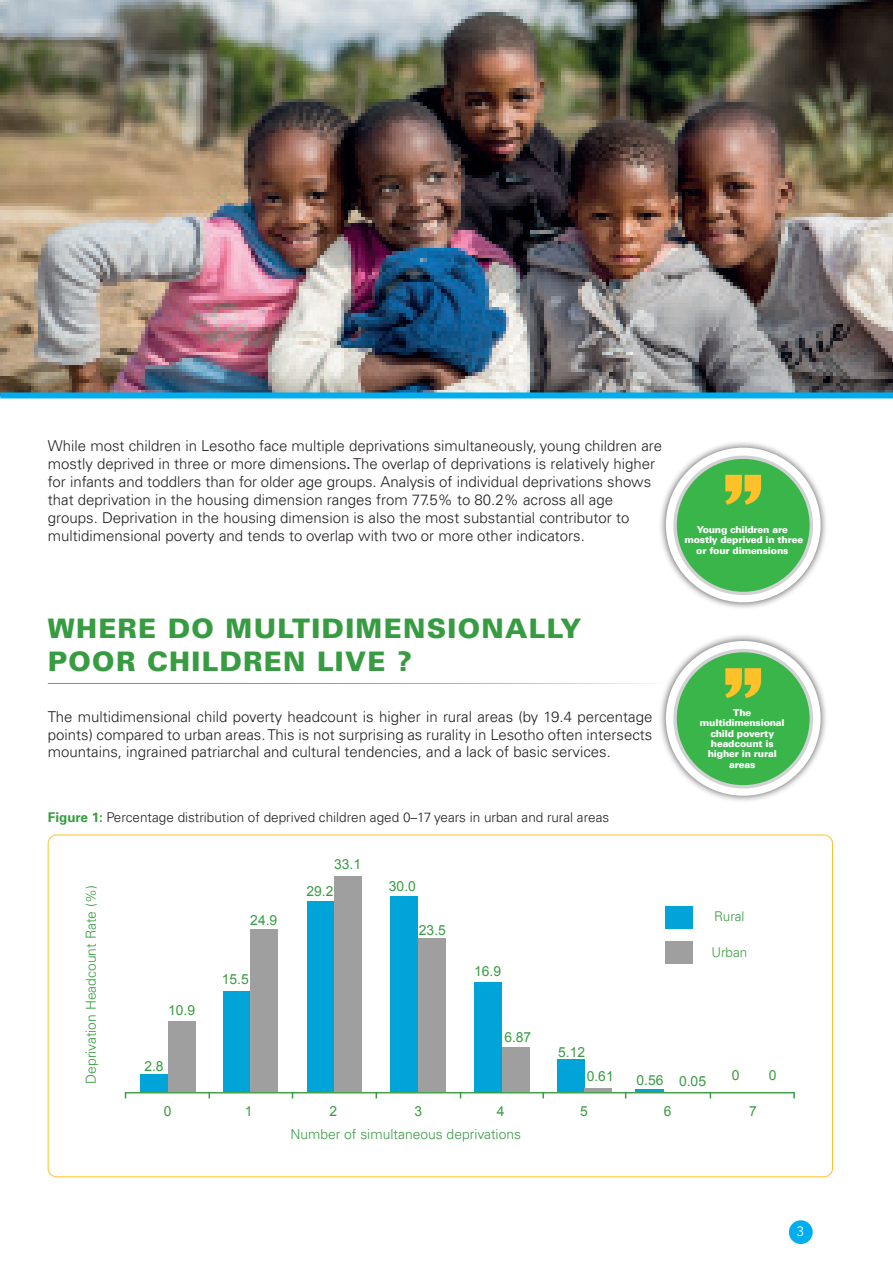
<style>
.page{position:relative;width:893px;height:1263px;background:#fff}
.page>*{position:absolute;margin:0;border:0;box-sizing:border-box;transform-origin:0 0}
._04_Heading_no_TOC{font:900 27px "Univers LT Pro 75";letter-spacing:.045em;color:#379c41}
._04_Heading_no_TOC-2{font:300 15px/18px "Univers LT Pro 45";color:#231f20}
.t1{font:13.8px "Arial";color:#379c41}
.t2{font:300 13.8px "Univers LT Pro 45";color:#379c41}
.t3{font:300 13.5px "Univers LT Pro 45";color:#231f20}
.t4{font:13.5px "Avenir Next";color:#fff}
.t5{font:300 13.35px "Univers LT Pro 45";color:#379c41}
.t6{font:900 9.45px/10.4px "Univers LT Pro 75";letter-spacing:-.02em;color:#fff;text-align:center}
.s1{font-family:"Univers LT Pro 55 Roman";font-weight:400}
.s2{font-family:"Univers LT Pro 65";font-weight:700;color:#379c41}
</style>
<div class="page">
<div style="left:789px;top:1220px;width:24px;height:24px;background:#00aeef;border-radius:50%"></div>
<hr style="left:48px;top:683px;width:622px;height:1px;background:#f36a21">
<div style="left:658px;top:633px;width:170px;height:170px;background:#231f20;opacity:.75"></div>
<svg style="left:666px;top:641px;width:155px;height:155px"></svg>
<div style="left:675px;top:651px;width:136px;height:136px;background:#3ab54a;border-radius:50%"></div>
<div style="left:673px;top:649px;width:140px;height:139px;border:3px solid #d1d2d4;border-radius:50%"></div>
<svg style="left:725px;top:668px;width:36px;height:30px"></svg>
<img style="left:1px;top:0;width:892px;height:392px">
<img style="left:0;top:0;width:1px;height:392px">
<div style="left:0;top:392px;width:893px;height:6px;background:#00aeef"></div>
<div style="left:168px;top:1021px;width:27px;height:71px;background:#9e9f9e"></div>
<div style="left:223px;top:991px;width:28px;height:101px;background:#00a4d8"></div>
<div style="left:307px;top:901px;width:27px;height:191px;background:#00a4d8"></div>
<div style="left:391px;top:896px;width:27px;height:196px;background:#00a4d8"></div>
<div style="left:418px;top:938px;width:27px;height:154px;background:#9e9f9e"></div>
<div style="left:474px;top:982px;width:28px;height:110px;background:#00a4d8"></div>
<div style="left:502px;top:1048px;width:27px;height:44px;background:#9e9f9e"></div>
<div style="left:557px;top:1060px;width:27px;height:32px;background:#00a4d8"></div>
<hr style="left:584px;top:1088px;width:28px;height:4px;background:#9e9f9e">
<hr style="left:636px;top:1089px;width:28px;height:3px;background:#00a4d8">
<div style="left:251px;top:929px;width:27px;height:163px;background:#9e9f9e"></div>
<div style="left:334px;top:876px;width:28px;height:216px;background:#9e9f9e"></div>
<div style="left:141px;top:1075px;width:27px;height:17px;background:#00a4d8"></div>
<hr style="left:126px;top:1092px;width:668px;height:1px;background:#379c41">
<div style="left:666px;top:941px;width:27px;height:23px;background:#9e9f9e"></div>
<div style="left:666px;top:906px;width:27px;height:22px;background:#00a4d8"></div>
<div style="left:658px;top:440px;width:170px;height:170px;background:#231f20;opacity:.75"></div>
<svg style="left:666px;top:448px;width:155px;height:154px"></svg>
<div style="left:675px;top:457px;width:136px;height:136px;background:#3ab54a;border-radius:50%"></div>
<div style="left:673px;top:455px;width:140px;height:140px;border:3px solid #d1d2d4;border-radius:50%"></div>
<svg style="left:725px;top:475px;width:36px;height:30px"></svg>
<p class="_04_Heading_no_TOC-2" style="left:48px;top:436px;width:616px">While most children in Lesotho face multiple deprivations simultaneously, young children are mostly deprived in three or more dimensions<span class="s1">.</span> The overlap of deprivations is relatively higher for infants and toddlers than for older age groups. Analysis of individual deprivations shows that deprivation in the housing dimension ranges from 77.5% to 80.2% across all age groups. Deprivation in the housing dimension is also the most substantial contributor to multidimensional poverty and tends to overlap with two or more other indicators.</p>
<p class="t6" style="left:697px;top:524px;width:92px">Young children are</p>
<p class="t6" style="left:684px;top:534px;width:120px">mostly deprived in three or four dimensions</p>
<p class="_04_Heading_no_TOC" style="left:48px;top:610px;width:535px">WHERE DO MULTIDIMENSIONALLY</p>
<p class="_04_Heading_no_TOC" style="left:48px;top:642px;width:366px">POOR CHILDREN LIVE ?</p>
<p class="_04_Heading_no_TOC-2" style="left:48px;top:708px;width:606px;line-height:17.2px;text-align:justify">The multidimensional child poverty headcount is higher in rural areas (by 19.4 percentage points) compared to urban areas. This is not surprising as rurality in Lesotho often intersects mountains, ingrained patriarchal and cultural tendencies, and a lack of basic services.</p>
<p class="t3" style="left:48px;top:809px;width:563px"><span class="s2">Figure 1:</span> Percentage distribution of deprived children aged 0–17 years in urban and rural areas</p>
<p class="t1" style="left:334px;top:855px;width:28px">33.1</p>
<p class="t6" style="left:733px;top:707px;width:20px">The</p>
<p class="t6" style="left:700px;top:717px;width:86px">multidimensional</p>
<p class="t6" style="left:711px;top:728px;width:65px">child poverty</p>
<p class="t6" style="left:711px;top:738px;width:64px">headcount is</p>
<p class="t6" style="left:708px;top:748px;width:71px">higher in rural</p>
<p class="t6" style="left:729px;top:759px;width:28px">areas</p>
<p class="t2" style="left:82px;top:1084px;width:200px;rotate:-90deg">Deprivation Headcount Rate (%)</p>
<p class="t1" style="left:168px;top:1001px;width:28px">10.9</p>
<p class="t1" style="left:144px;top:1057px;width:21px">2.8</p>
<p class="t1" style="left:250px;top:911px;width:28px">24.9</p>
<p class="t1" style="left:222px;top:970px;width:28px">15.5</p>
<p class="t1" style="left:306px;top:882px;width:28px">29.2</p>
<p class="t1" style="left:389px;top:877px;width:28px">30.0</p>
<p class="t1" style="left:419px;top:921px;width:28px">23.5</p>
<p class="t1" style="left:474px;top:962px;width:28px">16.9</p>
<p class="t1" style="left:504px;top:1028px;width:28px">6.87</p>
<p class="t1" style="left:558px;top:1043px;width:28px">5.12</p>
<p class="t5" style="left:714px;top:908px;width:32px">Rural</p>
<p class="t5" style="left:711px;top:943px;width:37px">Urban</p>
<p class="t1" style="left:587px;top:1067px;width:28px">0.61</p>
<p class="t1" style="left:636px;top:1071px;width:28px">0.56</p>
<p class="t1" style="left:679px;top:1072px;width:28px">0.05</p>
<p class="t1" style="left:732px;top:1066px;width:9px">0</p>
<p class="t1" style="left:769px;top:1066px;width:9px">0</p>
<p class="t1" style="left:164px;top:1102px;width:9px">0</p>
<p class="t1" style="left:245px;top:1102px;width:9px">1</p>
<p class="t1" style="left:329px;top:1102px;width:9px">2</p>
<p class="t1" style="left:414px;top:1102px;width:9px">3</p>
<p class="t1" style="left:497px;top:1102px;width:9px">4</p>
<p class="t1" style="left:580px;top:1102px;width:9px">5</p>
<p class="t1" style="left:664px;top:1102px;width:9px">6</p>
<p class="t1" style="left:749px;top:1102px;width:9px">7</p>
<p class="t2" style="left:291px;top:1125px;width:232px">Number of simultaneous deprivations</p>
<p class="t4" style="left:797px;top:1220px;width:9px">3</p>
</div>
